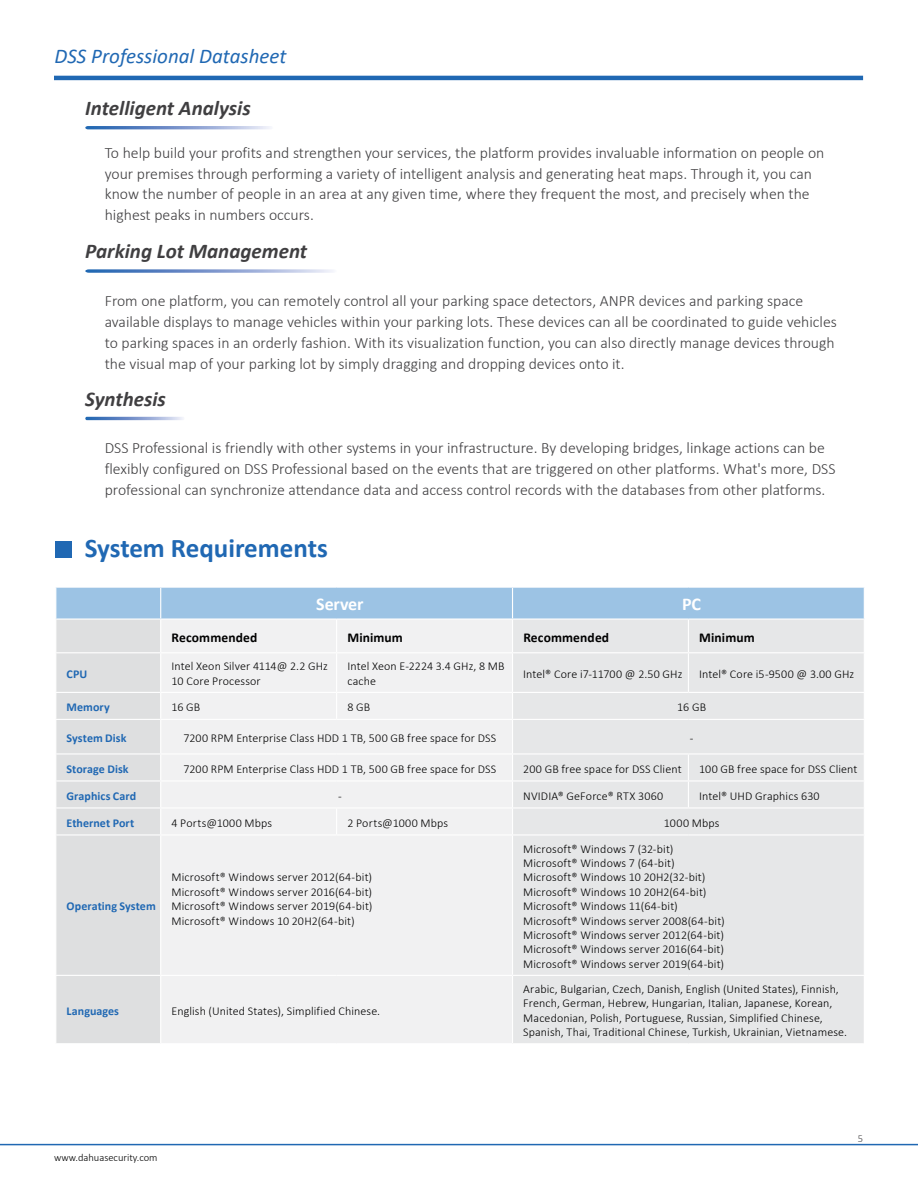
<style>
.page{position:relative;width:918px;height:1188px;background:#fff}
.page>*{position:absolute;margin:0;border:0;box-sizing:border-box;transform-origin:0 0}
.t1{font:700 27px "Calibri";color:#2068b3}
.t2{font:italic 700 21px "Calibri";color:#403f41}
.t3{font:italic 21px "Calibri";color:#2068b3}
.t4{font:700 18px "Calibri";letter-spacing:-.01em;color:#fff}
.t5{font:300 15.75px/21px "Calibri";color:#403f41}
.t6{font:700 13.5px "Calibri";letter-spacing:.01em;color:#000}
.t7{font:300 12px/14.4px "Calibri";letter-spacing:.01em;color:#000}
.t8{font:700 12px "Calibri";letter-spacing:.005em;color:#2068b3}
.t9{font:300 10.5px "Calibri";color:#000}
.t10{font:300 10.5px "Calibri";color:#403f41}
</style>
<div class="page">
<svg style="left:85px;top:269px;width:248px;height:4px"></svg>
<svg style="left:85px;top:417px;width:100px;height:3px"></svg>
<hr style="left:54px;top:76px;width:809px;height:4px;background:#2068b3">
<hr style="left:0;top:1144px;width:918px;height:1px;background:#2068b3">
<div style="left:55px;top:541px;width:17px;height:17px;background:#2068b3"></div>
<div style="left:56px;top:588px;width:808px;height:30px;background:#9cc3e4"></div>
<div style="left:56px;top:620px;width:104px;height:423px;background:#dedfe0"></div>
<div style="left:162px;top:620px;width:350px;height:423px;background:#f1f1f2"></div>
<div style="left:513px;top:620px;width:351px;height:355px;background:#e6e7e8"></div>
<div style="left:513px;top:975px;width:351px;height:69px;background:#e6e7e8"></div>
<hr style="left:161px;top:719px;width:176px;height:1px;background:#fff">
<hr style="left:337px;top:719px;width:176px;height:1px;background:#fff">
<hr style="left:161px;top:753px;width:176px;height:2px;background:#fff">
<hr style="left:337px;top:753px;width:176px;height:2px;background:#fff">
<hr style="left:513px;top:692px;width:175px;height:1px;background:#fff">
<hr style="left:688px;top:692px;width:177px;height:1px;background:#fff">
<hr style="left:513px;top:719px;width:175px;height:1px;background:#fff">
<hr style="left:688px;top:719px;width:177px;height:1px;background:#fff">
<hr style="left:160px;top:588px;width:1px;height:30px;background:#fff">
<hr style="left:512px;top:588px;width:1px;height:30px;background:#fff">
<hr style="left:336px;top:620px;width:1px;height:32px;background:#fff">
<hr style="left:688px;top:620px;width:1px;height:32px;background:#fff">
<hr style="left:55px;top:652px;width:106px;height:1px;background:#fff">
<hr style="left:161px;top:652px;width:176px;height:1px;background:#fff">
<hr style="left:337px;top:652px;width:176px;height:1px;background:#fff">
<hr style="left:336px;top:653px;width:1px;height:39px;background:#fff">
<hr style="left:513px;top:652px;width:175px;height:1px;background:#fff">
<hr style="left:688px;top:652px;width:177px;height:1px;background:#fff">
<hr style="left:688px;top:653px;width:1px;height:39px;background:#fff">
<hr style="left:55px;top:692px;width:106px;height:1px;background:#fff">
<hr style="left:161px;top:692px;width:176px;height:1px;background:#fff">
<hr style="left:337px;top:692px;width:176px;height:1px;background:#fff">
<svg style="left:336px;top:693px;width:1px;height:26px"></svg>
<hr style="left:55px;top:719px;width:106px;height:1px;background:#fff">
<hr style="left:55px;top:753px;width:106px;height:2px;background:#fff">
<hr style="left:513px;top:753px;width:175px;height:2px;background:#fff">
<hr style="left:688px;top:753px;width:177px;height:2px;background:#fff">
<hr style="left:55px;top:780px;width:106px;height:2px;background:#fff">
<hr style="left:161px;top:780px;width:176px;height:2px;background:#fff">
<hr style="left:337px;top:780px;width:176px;height:2px;background:#fff">
<hr style="left:513px;top:780px;width:175px;height:2px;background:#fff">
<hr style="left:688px;top:780px;width:177px;height:2px;background:#fff">
<svg style="left:688px;top:755px;width:1px;height:52px"></svg>
<hr style="left:55px;top:807px;width:106px;height:2px;background:#fff">
<hr style="left:161px;top:807px;width:176px;height:2px;background:#fff">
<hr style="left:337px;top:807px;width:176px;height:2px;background:#fff">
<svg style="left:336px;top:809px;width:1px;height:25px"></svg>
<hr style="left:513px;top:807px;width:175px;height:2px;background:#fff">
<hr style="left:688px;top:807px;width:177px;height:2px;background:#fff">
<hr style="left:55px;top:834px;width:106px;height:2px;background:#fff">
<hr style="left:161px;top:834px;width:176px;height:2px;background:#fff">
<hr style="left:337px;top:834px;width:176px;height:2px;background:#fff">
<hr style="left:513px;top:834px;width:175px;height:2px;background:#fff">
<hr style="left:688px;top:834px;width:177px;height:2px;background:#fff">
<hr style="left:55px;top:975px;width:106px;height:1px;background:#fff">
<hr style="left:161px;top:975px;width:176px;height:1px;background:#fff">
<hr style="left:337px;top:975px;width:176px;height:1px;background:#fff">
<hr style="left:513px;top:975px;width:175px;height:1px;background:#fff">
<hr style="left:688px;top:975px;width:177px;height:1px;background:#fff">
<hr style="left:513px;top:1043px;width:175px;height:1px;background:#fff">
<hr style="left:688px;top:1043px;width:177px;height:1px;background:#fff">
<svg style="left:85px;top:126px;width:185px;height:3px"></svg>
<h2 class="t3" style="left:55px;top:41px;width:233px">DSS Professional Datasheet</h2>
<h2 class="t2" style="left:85px;top:93px;width:167px">Intelligent Analysis</h2>
<p class="t5" style="left:105px;top:142px;width:721px">To help build your profits and strengthen your services, the platform provides invaluable information on people on your premises through performing a variety of intelligent analysis and generating heat maps. Through it, you can know the number of people in an area at any given time, where they frequent the most, and precisely when the highest peaks in numbers occurs.</p>
<h2 class="t2" style="left:85px;top:237px;width:223px">Parking Lot Management</h2>
<p class="t5" style="left:105px;top:290px;width:734px">From one platform, you can remotely control all your parking space detectors, ANPR devices and parking space available displays to manage vehicles within your parking lots. These devices can all be coordinated to guide vehicles to parking spaces in an orderly fashion. With its visualization function, you can also directly manage devices through the visual map of your parking lot by simply dragging and dropping devices onto it.</p>
<h2 class="t2" style="left:85px;top:384px;width:82px">Synthesis</h2>
<p class="t5" style="left:105px;top:437px;width:732px">DSS Professional is friendly with other systems in your infrastructure. By developing bridges, linkage actions can be flexibly configured on DSS Professional based on the events that are triggered on other platforms. What's more, DSS professional can synchronize attendance data and access control records with the databases from other platforms.</p>
<h1 class="t1" style="left:85px;top:529px;width:244px">System Requirements</h1>
<h3 class="t4" style="left:316px;top:592px;width:49px">Server</h3>
<h3 class="t4" style="left:682px;top:592px;width:20px">PC</h3>
<p class="t6" style="left:172px;top:628px;width:87px">Recommended</p>
<p class="t6" style="left:347px;top:628px;width:57px">Minimum</p>
<p class="t6" style="left:523px;top:628px;width:87px">Recommended</p>
<p class="t6" style="left:699px;top:628px;width:57px">Minimum</p>
<p class="t8" style="left:67px;top:665px;width:22px">CPU</p>
<p class="t7" style="left:172px;top:659px;width:158px">Intel Xeon Silver 4114@ 2.2 GHz<br>10 Core Processor</p>
<p class="t7" style="left:347px;top:659px;width:159px">Intel Xeon E-2224 3.4 GHz, 8 MB cache</p>
<p class="t7" style="left:523px;top:666px;width:161px">Intel® Core i7-11700 @ 2.50 GHz</p>
<p class="t7" style="left:699px;top:666px;width:156px">Intel® Core i5-9500 @ 3.00 GHz</p>
<p class="t8" style="left:67px;top:698px;width:45px">Memory</p>
<p class="t7" style="left:172px;top:700px;width:30px">16 GB</p>
<p class="t7" style="left:347px;top:700px;width:24px">8 GB</p>
<p class="t7" style="left:677px;top:700px;width:30px">16 GB</p>
<p class="t8" style="left:67px;top:729px;width:61px">System Disk</p>
<p class="t7" style="left:183px;top:730px;width:315px">7200 RPM Enterprise Class HDD 1 TB, 500 GB free space for DSS</p>
<p class="t7" style="left:690px;top:730px;width:5px">-</p>
<p class="t8" style="left:67px;top:760px;width:64px">Storage Disk</p>
<p class="t7" style="left:183px;top:761px;width:315px">7200 RPM Enterprise Class HDD 1 TB, 500 GB free space for DSS</p>
<p class="t7" style="left:523px;top:761px;width:160px">200 GB free space for DSS Client</p>
<p class="t7" style="left:699px;top:761px;width:160px">100 GB free space for DSS Client</p>
<p class="t8" style="left:67px;top:787px;width:71px">Graphics Card</p>
<p class="t7" style="left:338px;top:788px;width:5px">-</p>
<p class="t7" style="left:523px;top:788px;width:142px">NVIDIA® GeForce® RTX 3060</p>
<p class="t7" style="left:699px;top:788px;width:122px">Intel® UHD Graphics 630</p>
<p class="t8" style="left:67px;top:814px;width:69px">Ethernet Port</p>
<p class="t7" style="left:172px;top:815px;width:102px">4 Ports@1000 Mbps</p>
<p class="t7" style="left:347px;top:815px;width:102px">2 Ports@1000 Mbps</p>
<p class="t7" style="left:664px;top:815px;width:57px">1000 Mbps</p>
<p class="t8" style="left:67px;top:898px;width:91px">Operating System</p>
<p class="t7" style="left:172px;top:870px;width:202px;text-align:justify">Microsoft® Windows server 2012(64-bit)<br>Microsoft® Windows server 2016(64-bit)<br>Microsoft® Windows server 2019(64-bit)<br>Microsoft® Windows 10 20H2(64-bit)</p>
<p class="t8" style="left:67px;top:1002px;width:54px">Languages</p>
<p class="t7" style="left:172px;top:1003px;width:210px">English (United States), Simplified Chinese.</p>
<p class="t9" style="left:54px;top:1151px;width:105px">www.dahuasecurity.com</p>
<p class="t7" style="left:523px;top:841px;width:203px">Microsoft® Windows 7 (32-bit)<br>Microsoft® Windows 7 (64-bit)<br>Microsoft® Windows 10 20H2(32-bit)<br>Microsoft® Windows 10 20H2(64-bit)<br>Microsoft® Windows 11(64-bit)<br>Microsoft® Windows server 2008(64-bit)<br>Microsoft® Windows server 2012(64-bit)<br>Microsoft® Windows server 2016(64-bit)<br>Microsoft® Windows server 2019(64-bit)</p>
<p class="t7" style="left:523px;top:982px;width:325px">Arabic, Bulgarian, Czech, Danish, English (United States), Finnish, French, German, Hebrew, Hungarian, Italian, Japanese, Korean, Macedonian, Polish, Portuguese, Russian, Simplified Chinese, Spanish, Thai, Traditional Chinese, Turkish, Ukrainian, Vietnamese.</p>
<p class="t10" style="left:858px;top:1132px;width:7px">5</p>
</div>
